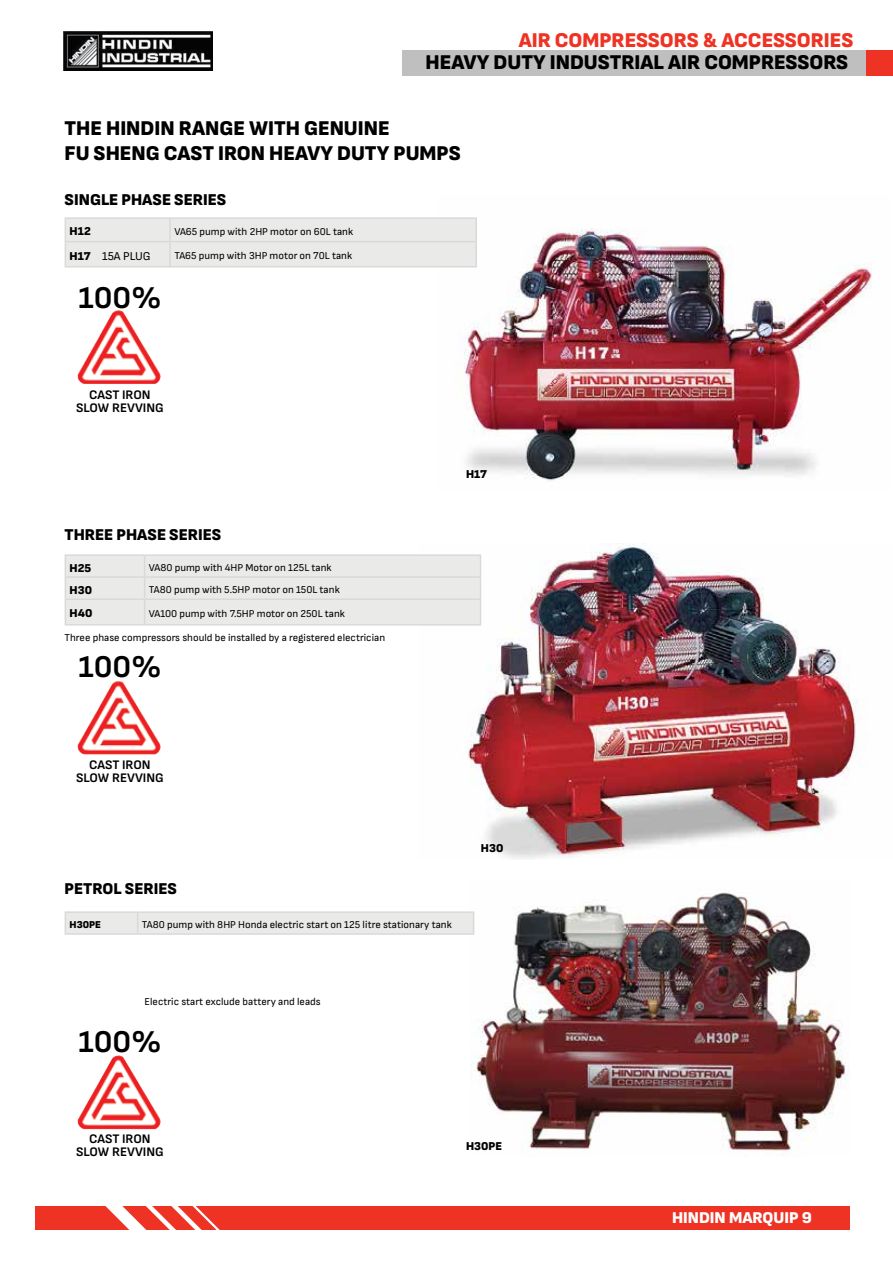
<style>
.page{position:relative;width:893px;height:1263px;background:#fff}
.page>*{position:absolute;margin:0;border:0;box-sizing:border-box;transform-origin:0 0}
.t1{font:700 31.65px "Sofia Sans";color:#000}
.t2{font:900 21px/25.2px "Sofia Sans";color:#000}
.t3{font:900 21px "Sofia Sans";color:#ee3324}
.t4{font:900 16.5px "Sofia Sans";color:#000}
.t5{font:900 16.5px "Sofia Sans";color:#fff}
.t6{font:700 13.05px/13px "Sofia Sans";color:#000;text-align:center}
.t7{font:900 12px "Sofia Sans";color:#000}
.t8{font:12px "Sofia Sans";color:#000}
.t9{font:10.5px "Sofia Sans";color:#000}
.t10{font:900 10.5px "Sofia Sans";color:#000}
.s1{font-weight:900}
</style>
<div class="page">
<div style="left:865px;top:50px;width:28px;height:25px;background:#ee3324"></div>
<div style="left:35px;top:1206px;width:815px;height:24px;background:#ee3324"></div>
<svg style="left:105px;top:1206px;width:115px;height:24px"></svg>
<img style="left:471px;top:891px;width:379px;height:265px">
<div style="left:402px;top:50px;width:463px;height:25px;background:#bfbfbf"></div>
<img style="left:418px;top:543px;width:445px;height:316px">
<hr style="left:65px;top:554px;width:80px;height:2px;background:#dad9d9">
<hr style="left:145px;top:554px;width:336px;height:2px;background:#dad9d9">
<div style="left:65px;top:556px;width:416px;height:68px;background:#eaeae9"></div>
<hr style="left:65px;top:576px;width:80px;height:2px;background:#dad9d9">
<hr style="left:65px;top:598px;width:80px;height:2px;background:#dad9d9">
<hr style="left:65px;top:624px;width:80px;height:1px;background:#dad9d9">
<hr style="left:145px;top:576px;width:336px;height:2px;background:#dad9d9">
<hr style="left:145px;top:598px;width:336px;height:2px;background:#dad9d9">
<hr style="left:145px;top:624px;width:336px;height:1px;background:#dad9d9">
<img style="left:77px;top:682px;width:38px;height:71px">
<img style="left:439px;top:228px;width:433px;height:253px">
<div style="left:65px;top:219px;width:410px;height:47px;background:#eaeae9"></div>
<hr style="left:65px;top:217px;width:105px;height:2px;background:#dad9d9">
<hr style="left:170px;top:217px;width:307px;height:2px;background:#dad9d9">
<hr style="left:169px;top:219px;width:2px;height:22px;background:#dad9d9">
<hr style="left:169px;top:242px;width:2px;height:24px;background:#dad9d9">
<hr style="left:475px;top:219px;width:2px;height:22px;background:#dad9d9">
<hr style="left:475px;top:242px;width:2px;height:24px;background:#dad9d9">
<hr style="left:65px;top:241px;width:105px;height:1px;background:#dad9d9">
<hr style="left:65px;top:266px;width:105px;height:1px;background:#dad9d9">
<hr style="left:170px;top:241px;width:307px;height:1px;background:#dad9d9">
<hr style="left:170px;top:266px;width:307px;height:1px;background:#dad9d9">
<img style="left:77px;top:311px;width:38px;height:72px">
<img style="left:64px;top:31px;width:149px;height:39px">
<div style="left:65px;top:913px;width:409px;height:20px;background:#eaeae9"></div>
<hr style="left:65px;top:911px;width:73px;height:2px;background:#dad9d9">
<hr style="left:65px;top:933px;width:73px;height:2px;background:#dad9d9">
<hr style="left:138px;top:911px;width:336px;height:2px;background:#dad9d9">
<hr style="left:138px;top:933px;width:336px;height:2px;background:#dad9d9">
<img style="left:77px;top:1056px;width:79px;height:73px">
<h2 class="t3" style="left:519px;top:26px;width:336px">AIR COMPRESSORS &amp; ACCESSORIES</h2>
<h2 class="t2" style="left:426px;top:49px;width:424px">HEAVY DUTY INDUSTRIAL AIR COMPRESSORS</h2>
<h2 class="t2" style="left:65px;top:115px;width:398px">THE HINDIN RANGE WITH GENUINE<br>FU SHENG CAST IRON HEAVY DUTY PUMPS</h2>
<h3 class="t4" style="left:65px;top:189px;width:163px">SINGLE PHASE SERIES</h3>
<p class="t7" style="left:70px;top:224px;width:23px">H12</p>
<p class="t9" style="left:174px;top:225px;width:180px">VA65 pump with 2HP motor on 60L tank</p>
<p class="t8" style="left:70px;top:249px;width:83px"><span class="s1">H17</span> 15A PLUG</p>
<p class="t9" style="left:174px;top:249px;width:179px">TA65 pump with 3HP motor on 70L tank</p>
<h1 class="t1" style="left:78px;top:279px;width:84px">100%</h1>
<p class="t6" style="left:76px;top:388px;width:89px">CAST IRON<br>SLOW REVVING</p>
<h3 class="t4" style="left:65px;top:524px;width:158px">THREE PHASE SERIES</h3>
<p class="t7" style="left:70px;top:560px;width:23px">H25</p>
<p class="t9" style="left:149px;top:561px;width:184px">VA80 pump with 4HP Motor on 125L tank</p>
<p class="t7" style="left:70px;top:582px;width:24px">H30</p>
<p class="t9" style="left:149px;top:583px;width:192px">TA80 pump with 5.5HP motor on 150L tank</p>
<p class="t7" style="left:70px;top:606px;width:24px">H40</p>
<p class="t9" style="left:149px;top:607px;width:198px">VA100 pump with 7.5HP motor on 250L tank</p>
<p class="t9" style="left:65px;top:631px;width:322px">Three phase compressors should be installed by a registered electrician</p>
<h1 class="t1" style="left:78px;top:648px;width:84px">100%</h1>
<p class="t7" style="left:466px;top:466px;width:22px">H17</p>
<p class="t6" style="left:76px;top:758px;width:89px">CAST IRON<br>SLOW REVVING</p>
<h3 class="t4" style="left:65px;top:878px;width:114px">PETROL SERIES</h3>
<p class="t10" style="left:70px;top:918px;width:33px">H30PE</p>
<p class="t9" style="left:142px;top:918px;width:311px">TA80 pump with 8HP Honda electric start on 125 litre stationary tank</p>
<p class="t9" style="left:145px;top:996px;width:178px">Electric start exclude battery and leads</p>
<h1 class="t1" style="left:78px;top:1023px;width:84px">100%</h1>
<p class="t7" style="left:481px;top:841px;width:24px">H30</p>
<p class="t6" style="left:76px;top:1132px;width:89px">CAST IRON<br>SLOW REVVING</p>
<p class="t7" style="left:466px;top:1138px;width:37px">H30PE</p>
<h3 class="t5" style="left:672px;top:1207px;width:141px">HINDIN MARQUIP 9</h3>
</div>
